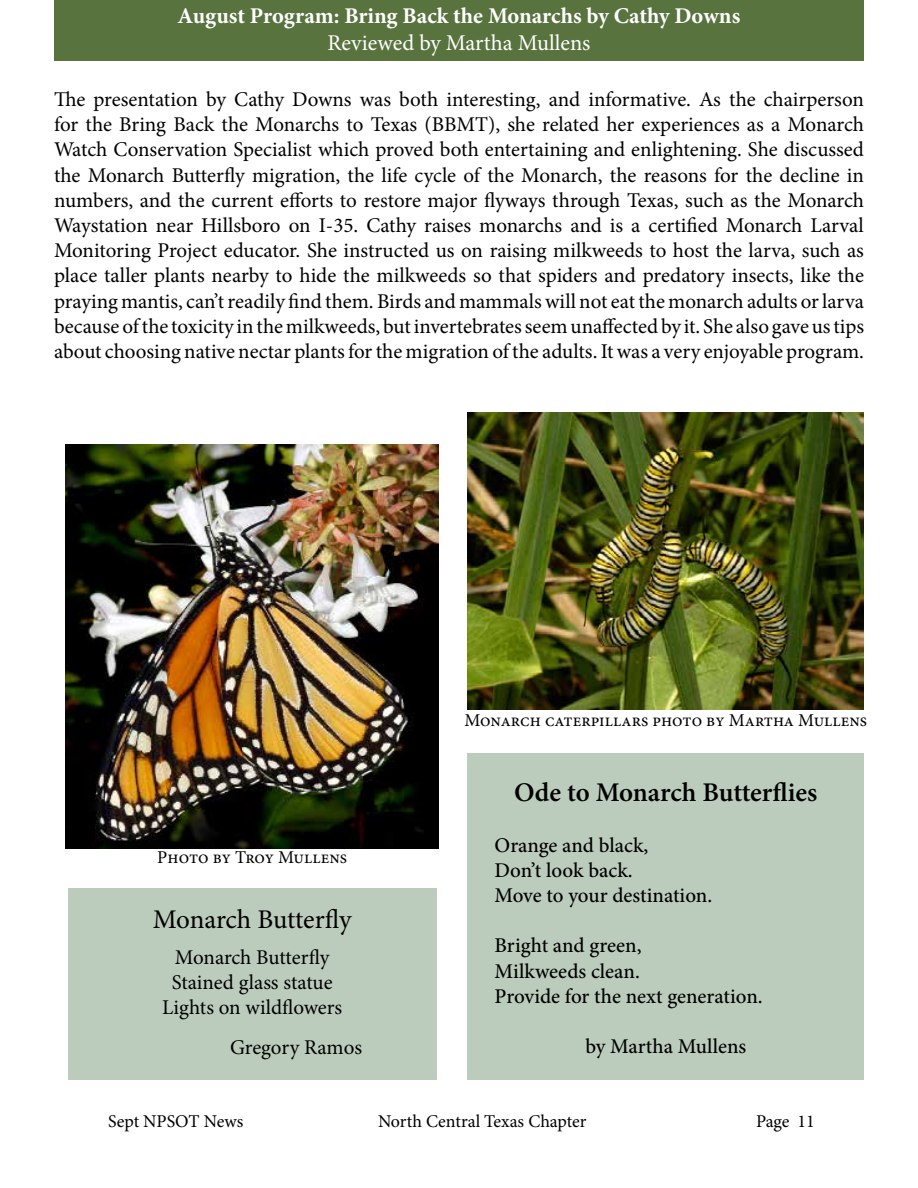
<style>
.page{position:relative;width:918px;height:1188px;background:#fff}
.page>*{position:absolute;margin:0;border:0;box-sizing:border-box;transform-origin:0 0}
.t1{font:600 27px "Minion Pro";letter-spacing:-.005em;color:#000}
.t2{font:27px "Minion Pro";color:#000}
.t3{font:700 22.5px "Minion Pro";color:#fff}
.t4{font:22.5px "Minion Pro";letter-spacing:-.015em;color:#fff}
.t5{font:21px/25.2px "Minion Pro";letter-spacing:-.01em;color:#000;text-align:justify}
.t6{font:500 21px/25.2px "Minion Pro";color:#000}
.t7{font:18px "Minion Pro";color:#000}
</style>
<div class="page">
<div style="left:54px;top:0;width:810px;height:60px;background:#59733f"></div>
<img style="left:66px;top:445px;width:372px;height:404px">
<img style="left:468px;top:413px;width:396px;height:297px">
<div style="left:468px;top:754px;width:396px;height:326px;background:#bcccbc"></div>
<div style="left:68px;top:889px;width:368px;height:191px;background:#bcccbc"></div>
<p class="t3" style="left:178px;top:0;width:564px">August Program: Bring Back the Monarchs by Cathy Downs</p>
<p class="t4" style="left:327px;top:28px;width:265px">Reviewed by Martha Mullens</p>
<p class="t5" style="left:54px;top:87px;width:812px">The presentation by Cathy Downs was both interesting, and informative. As the chairperson for the Bring Back the Monarchs to Texas (BBMT), she related her experiences as a Monarch Watch Conservation Specialist which proved both entertaining and enlightening. She discussed the Monarch Butterfly migration, the life cycle of the Monarch, the reasons for the decline in numbers, and the current efforts to restore major flyways through Texas, such as the Monarch Waystation near Hillsboro on I-35. Cathy raises monarchs and is a certified Monarch Larval Monitoring Project educator. She instructed us on raising milkweeds to host the larva, such as place taller plants nearby to hide the milkweeds so that spiders and predatory insects, like the praying mantis, can’t readily find them. Birds and mammals will not eat the monarch adults or larva because of the toxicity in the milkweeds, but invertebrates seem unaffected by it. She also gave us tips about choosing native nectar plants for the migration of the adults. It was a very enjoyable program.</p>
<p class="t7" style="left:157px;top:846px;width:191px">Photo by Troy Mullens</p>
<p class="t2" style="left:153px;top:901px;width:201px">Monarch Butterfly</p>
<p class="t5" style="left:162px;top:945px;width:182px;text-align:center">Monarch Butterfly<br>Stained glass statue<br>Lights on wildflowers</p>
<p class="t5" style="left:230px;top:1035px;width:134px">Gregory Ramos</p>
<p class="t7" style="left:464px;top:709px;width:404px">Monarch caterpillars photo by Martha Mullens</p>
<p class="t1" style="left:514px;top:774px;width:305px">Ode to Monarch Butterflies</p>
<p class="t6" style="left:495px;top:832px;width:219px">Orange and black,<br>Don’t look back.<br>Move to your destination.</p>
<p class="t6" style="left:495px;top:933px;width:270px">Bright and green,<br>Milkweeds clean.<br>Provide for the next generation.</p>
<p class="t6" style="left:585px;top:1034px;width:162px">by Martha Mullens</p>
<p class="t7" style="left:108px;top:1109px;width:137px">Sept NPSOT News</p>
<p class="t7" style="left:378px;top:1109px;width:210px">North Central Texas Chapter</p>
<p class="t7" style="left:756px;top:1109px;width:60px">Page 11</p>
</div>
